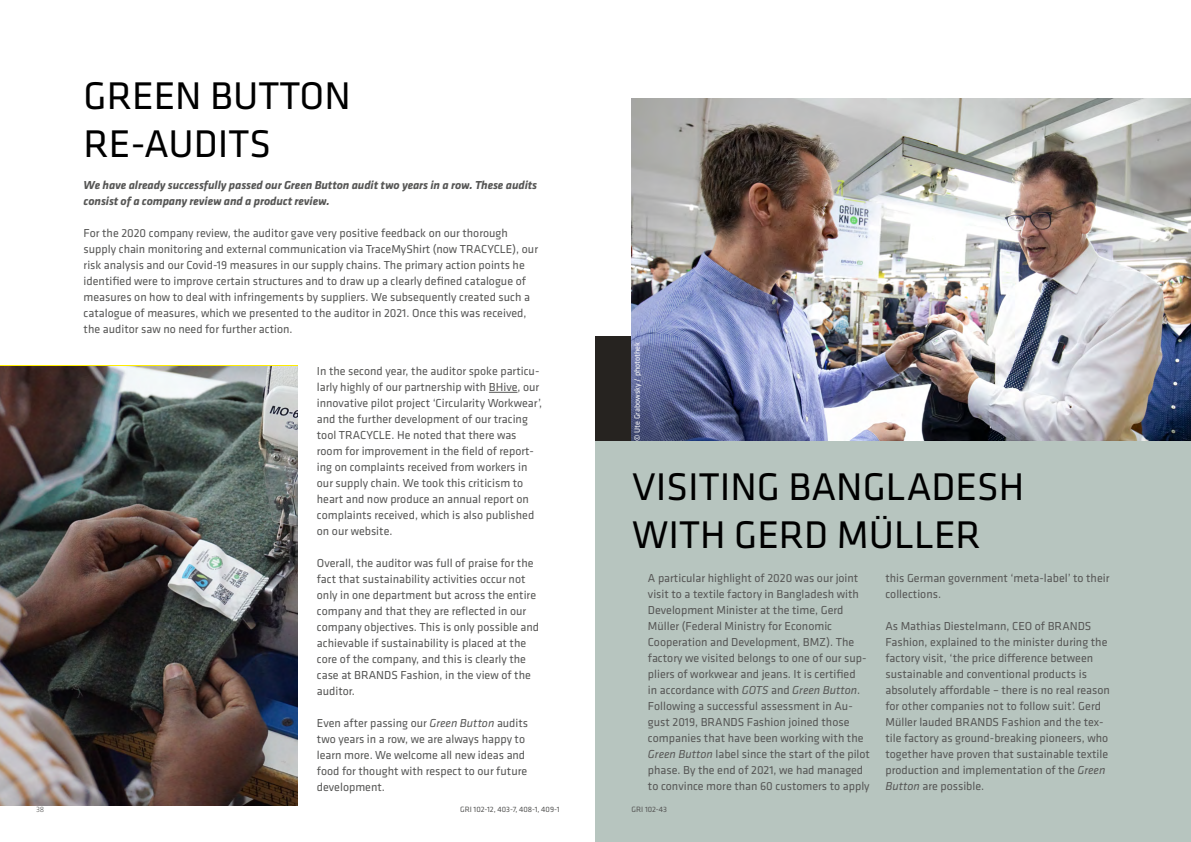
<style>
.page{position:relative;width:1191px;height:842px;background:#fff}
.page>*{position:absolute;margin:0;border:0;box-sizing:border-box;transform-origin:0 0}
.t1{font:40px/48px "Klavika";color:#000}
.t2{font:12px/16px "Klavika";color:#575756}
.t3{font:italic 700 12px/16px "Klavika";letter-spacing:-.01em;color:#575756}
.t4{font:8px "Klavika";color:#575756}
.t5{font:8px "Klavika";color:#fff}
.t6{font:300 8px "Klavika";color:#575756}
.s1{font-style:italic}
</style>
<div class="page">
<div style="left:595px;top:441px;width:596px;height:401px;background:#b7c5bf"></div>
<img style="left:0;top:366px;width:298px;height:440px">
<div style="left:595px;top:336px;width:596px;height:105px;background:#262320"></div>
<img style="left:631px;top:99px;width:560px;height:342px">
<svg style="left:489px;top:392px;width:28px;height:1px"></svg>
<p class="t6" style="left:36px;top:805px;width:10px">38</p>
<h1 class="t1" style="left:84px;top:73px;width:269px">GREEN BUTTON<br>RE-AUDITS</h1>
<p class="t3" style="left:84px;top:177px;width:455px">We have already successfully passed our Green Button audit two years in a row. These audits consist of a company review and a product review.</p>
<p class="t2" style="left:84px;top:225px;width:456px">For the 2020 company review, the auditor gave very positive feedback on our thorough supply chain monitoring and external communication via TraceMyShirt (now TRACYCLE), our risk analysis and our Covid-19 measures in our supply chains. The primary action points he identified were to improve certain structures and to draw up a clearly defined catalogue of measures on how to deal with infringements by suppliers. We subsequently created such a catalogue of measures, which we presented to the auditor in 2021. Once this was received, the auditor saw no need for further action.</p>
<p class="t2" style="left:317px;top:363px;width:227px">In the second year, the auditor spoke particu&shy;larly highly of our partnership with BHive, our innovative pilot project ‘Circularity Workwear’, and the further development of our tracing tool TRACYCLE. He noted that there was room for improvement in the field of report&shy;ing on complaints received from workers in our supply chain. We took this criticism to heart and now produce an annual report on complaints received, which is also published on our website.</p>
<p class="t2" style="left:317px;top:555px;width:224px">Overall, the auditor was full of praise for the fact that sustainability activities occur not only in one department but across the entire company and that they are reflected in our company objectives. This is only possible and achievable if sustainability is placed at the core of the company, and this is clearly the case at BRANDS Fashion, in the view of the auditor.</p>
<p class="t2" style="left:317px;top:715px;width:213px">Even after passing our <span class="s1">Green Button</span> audits two years in a row, we are always happy to learn more. We welcome all new ideas and food for thought with respect to our future development.</p>
<p class="t4" style="left:460px;top:805px;width:101px">GRI 102-12, 403-7, 408-1, 409-1</p>
<p class="t5" style="left:633px;top:441px;width:100px;rotate:-90deg">© Ute Grabowsky / photothek</p>
<h1 class="t1" style="left:632px;top:464px;width:393px">VISITING BANGLADESH<br>WITH GERD MÜLLER</h1>
<p class="t2" style="left:885px;top:570px;width:225px">this German government ‘meta-label’ to their collections.</p>
<p class="t2" style="left:885px;top:618px;width:226px">As Mathias Diestelmann, CEO of BRANDS Fashion, explained to the minister during the factory visit, ‘the price difference between sustainable and conventional products is absolutely affordable – there is no real reason for other companies not to follow suit’. Gerd Müller lauded BRANDS Fashion and the tex&shy;tile factory as ground-breaking pioneers, who together have proven that sustainable textile production and implementation of the <span class="s1">Green Button</span> are possible.</p>
<p class="t2" style="left:648px;top:570px;width:223px">A particular highlight of 2020 was our joint visit to a textile factory in Bangladesh with Development Minister at the time, Gerd Müller (Federal Ministry for Economic Cooperation and Development, BMZ). The factory we visited belongs to one of our sup&shy;pliers of workwear and jeans. It is certified<br>in accordance with <span class="s1">GOTS</span> and <span class="s1">Green Button</span>.<br>Following a successful assessment in Au&shy;gust 2019, BRANDS Fashion joined those companies that have been working with the <span class="s1">Green Button</span> label since the start of the pilot phase. By the end of 2021, we had managed to convince more than 60 customers to apply</p>
<p class="t4" style="left:631px;top:805px;width:37px">GRI 102-43</p>
</div>
